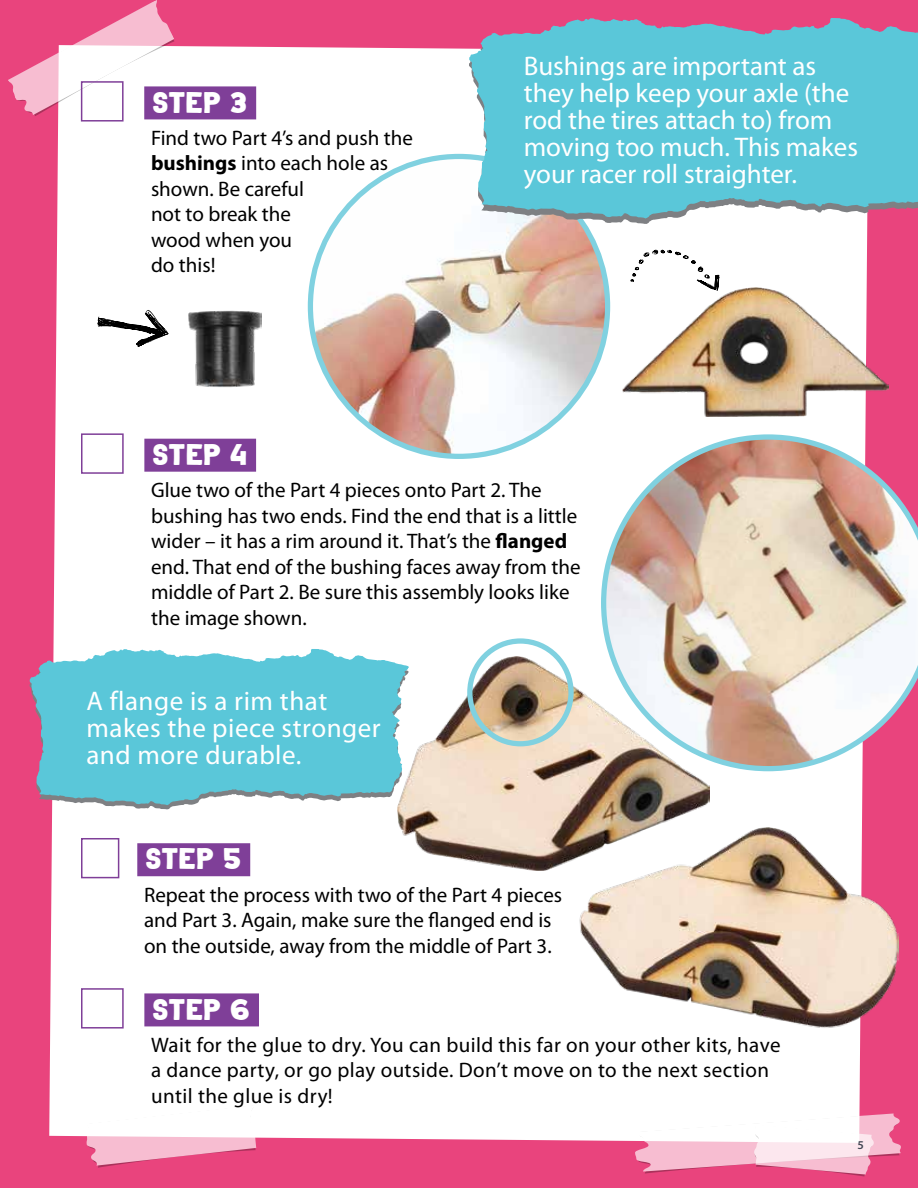
<style>
.page{position:relative;width:918px;height:1188px;background:#e9447d}
.page>*{position:absolute;margin:0;border:0;box-sizing:border-box;transform-origin:0 0}
.t1{font:30px "Anthology";letter-spacing:-.05em;color:#fff}
.t2{font:27px/27px "Myriad Pro";color:#fff}
.t3{font:27px/27px "Myriad Pro";letter-spacing:.02em;color:#fff}
.t4{font:21px/25.5px "Myriad Pro";color:#000}
.t5{font:21px/25.5px "Myriad Pro";letter-spacing:.02em;color:#000}
.t6{font:600 12px "Myriad Pro";color:#414653}
.s1{font-weight:700}
</style>
<div class="page">
<div style="left:49px;top:46px;width:819px;height:1095px;background:#fff"></div>
<svg style="left:635px;top:1113px;width:266px;height:63px"></svg>
<svg style="left:86px;top:1105px;width:170px;height:63px"></svg>
<svg style="left:8px;top:0;width:167px;height:117px"></svg>
<div style="left:144px;top:439px;width:112px;height:33px;background:#7f3f98"></div>
<div style="left:137px;top:843px;width:113px;height:33px;background:#7f3f98"></div>
<div style="left:144px;top:993px;width:115px;height:33px;background:#7f3f98"></div>
<div style="left:144px;top:86px;width:112px;height:33px;background:#7f3f98"></div>
<div style="left:81px;top:433px;width:43px;height:41px;border:2px solid #7f3f98"></div>
<div style="left:81px;top:838px;width:38px;height:40px;border:2px solid #7f3f98"></div>
<div style="left:81px;top:988px;width:43px;height:41px;border:2px solid #7f3f98"></div>
<div style="left:81px;top:81px;width:43px;height:41px;border:2px solid #7f3f98"></div>
<svg style="left:630px;top:249px;width:90px;height:39px;background:#e9e9e9"></svg>
<img style="left:188px;top:310px;width:73px;height:77px">
<svg style="left:97px;top:309px;width:72px;height:38px;background:#c0c0c0"></svg>
<img style="left:560px;top:827px;width:338px;height:221px">
<img style="left:601px;top:434px;width:317px;height:337px">
<svg style="left:49px;top:805px;width:349px;height:5px;background:#f3f2f2"></svg>
<svg style="left:29px;top:648px;width:380px;height:157px;background:#6cc5d6"></svg>
<img style="left:398px;top:657px;width:312px;height:214px">
<div style="left:467px;top:638px;width:107px;height:108px;border:5px solid #80d1e0;border-radius:50%"></div>
<img style="left:310px;top:156px;width:298px;height:300px">
<svg style="left:469px;top:218px;width:399px;height:7px;background:#ebe7e7"></svg>
<svg style="left:469px;top:18px;width:449px;height:200px;background:#69c0d3"></svg>
<img style="left:623px;top:288px;width:265px;height:128px">
<h1 class="t1" style="left:151px;top:79px;width:98px">STEP 3</h1>
<p class="t4" style="left:151px;top:126px;width:263px">Find two Part 4’s and push the <span class="s1">bushings</span> into each hole as shown. Be careful<br>not to break the<br>wood when you<br>do this!</p>
<p class="t2" style="left:524px;top:53px;width:336px">Bushings are important as they help keep your axle (the rod the tires attach to) from moving too much. This makes your racer roll straighter.</p>
<h1 class="t1" style="left:151px;top:432px;width:98px">STEP 4</h1>
<p class="t4" style="left:151px;top:478px;width:431px">Glue two of the Part 4 pieces onto Part 2. The bushing has two ends. Find the end that is a little wider – it has a rim around it. That’s the <span class="s1">flanged </span>end. That end of the bushing faces away from the middle of Part 2. Be sure this assembly looks like the image shown.</p>
<p class="t3" style="left:86px;top:688px;width:296px">A flange is a rim that makes the piece stronger and more durable.</p>
<h1 class="t1" style="left:144px;top:836px;width:99px">STEP 5</h1>
<p class="t4" style="left:144px;top:882px;width:420px">Repeat the process with two of the Part 4 pieces and Part 3. Again, make sure the flanged end is on the outside, away from the middle of Part 3.</p>
<h1 class="t1" style="left:151px;top:986px;width:101px">STEP 6</h1>
<p class="t5" style="left:151px;top:1033px;width:631px">Wait for the glue to dry. You can build this far on your other kits, have a dance party, or go play outside. Don’t move on to the next section until the glue is dry!</p>
<p class="t6" style="left:858px;top:1138px;width:8px">5</p>
</div>
